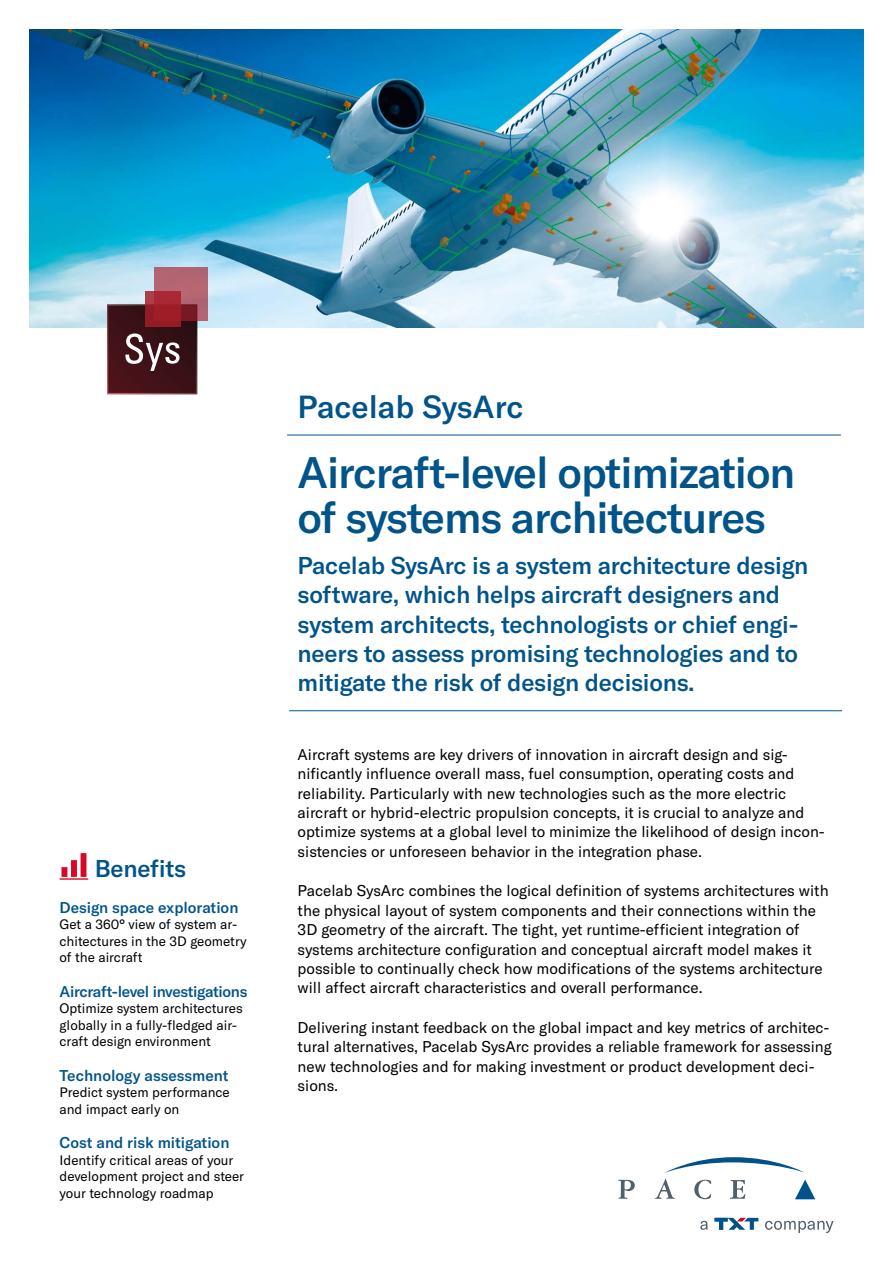
<style>
.page{position:relative;width:893px;height:1263px;background:#fff}
.page>*{position:absolute;margin:0;border:0;box-sizing:border-box;transform-origin:0 0}
.t1{font:500 43.5px/45px "GT America";letter-spacing:-.025em;color:#005489}
.t2{font:500 31.5px "GT America";color:#005489}
.t3{font:500 24px/29.2px "GT America";letter-spacing:-.01em;color:#005489}
.t4{font:15.3px/19.5px "GT America";color:#000}
.t5{font:500 15.3px "GT America";color:#005489}
.t6{font:500 15.3px "GT America";letter-spacing:-.02em;color:#005489}
.t7{font:13.5px/16.5px "GT America";color:#000}
</style>
<div class="page">
<hr style="left:289px;top:710px;width:553px;height:1px;background:#005489">
<img style="left:30px;top:30px;width:833px;height:297px">
<hr style="left:287px;top:435px;width:554px;height:1px;background:#005489">
<div style="left:154px;top:267px;width:54px;height:54px;background:#b36572"></div>
<svg style="left:107px;top:304px;width:90px;height:90px;background:#50262a"></svg>
<svg style="left:145px;top:291px;width:36px;height:36px"></svg>
<svg style="left:60px;top:853px;width:28px;height:27px"></svg>
<svg style="left:700px;top:1221px;width:8px;height:9px"></svg>
<svg style="left:765px;top:1221px;width:68px;height:12px"></svg>
<svg style="left:618px;top:1180px;width:17px;height:19px"></svg>
<svg style="left:655px;top:1179px;width:20px;height:20px"></svg>
<svg style="left:694px;top:1180px;width:17px;height:19px"></svg>
<svg style="left:664px;top:1157px;width:140px;height:16px"></svg>
<svg style="left:795px;top:1179px;width:20px;height:20px"></svg>
<svg style="left:730px;top:1180px;width:15px;height:19px"></svg>
<svg style="left:715px;top:1218px;width:43px;height:12px"></svg>
<h3 class="t3" style="left:95px;top:853px;width:93px">Benefits</h3>
<p class="t5" style="left:60px;top:898px;width:180px">Design space exploration</p>
<p class="t7" style="left:60px;top:916px;width:189px">Get a 360° view of system ar&shy;chitectures in the 3D geometry of the aircraft</p>
<p class="t6" style="left:60px;top:982px;width:189px">Aircraft-level investigations</p>
<p class="t7" style="left:60px;top:1000px;width:185px">Optimize system architectures globally in a fully-fledged air&shy;craft design environment</p>
<p class="t5" style="left:60px;top:1066px;width:170px">Technology assessment</p>
<p class="t7" style="left:60px;top:1084px;width:172px">Predict system performance and impact early on</p>
<p class="t5" style="left:60px;top:1133px;width:171px">Cost and risk mitigation</p>
<p class="t7" style="left:60px;top:1151px;width:186px">Identify critical areas of your development project and steer your technology roadmap</p>
<h2 class="t2" style="left:298px;top:388px;width:227px">Pacelab SysArc</h2>
<h1 class="t1" style="left:298px;top:449px;width:499px">Aircraft-level optimization of systems architectures</h1>
<h3 class="t3" style="left:298px;top:551px;width:512px">Pacelab SysArc is a system architecture design software, which helps aircraft designers and system architects, technologists or chief engi&shy;neers to assess promising technologies and to mitigate the risk of design decisions.</h3>
<p class="t4" style="left:298px;top:744px;width:529px">Aircraft systems are key drivers of innovation in aircraft design and sig&shy;nificantly influence overall mass, fuel consumption, operating costs and reliability. Particularly with new technologies such as the more electric aircraft or hybrid-electric propulsion concepts, it is crucial to analyze and optimize systems at a global level to minimize the likelihood of design incon&shy;sistencies or unforeseen behavior in the integration phase.</p>
<p class="t4" style="left:298px;top:881px;width:532px">Pacelab SysArc combines the logical definition of systems architectures with the physical layout of system components and their connections within the 3D geometry of the aircraft. The tight, yet runtime-efficient integration of systems architecture configuration and conceptual aircraft model makes it possible to continually check how modifications of the systems architecture will affect aircraft characteristics and overall performance.</p>
<p class="t4" style="left:298px;top:1017px;width:536px">Delivering instant feedback on the global impact and key metrics of architec&shy;tural alternatives, Pacelab SysArc provides a reliable framework for assessing new technologies and for making investment or product development deci&shy;sions.</p>
</div>
